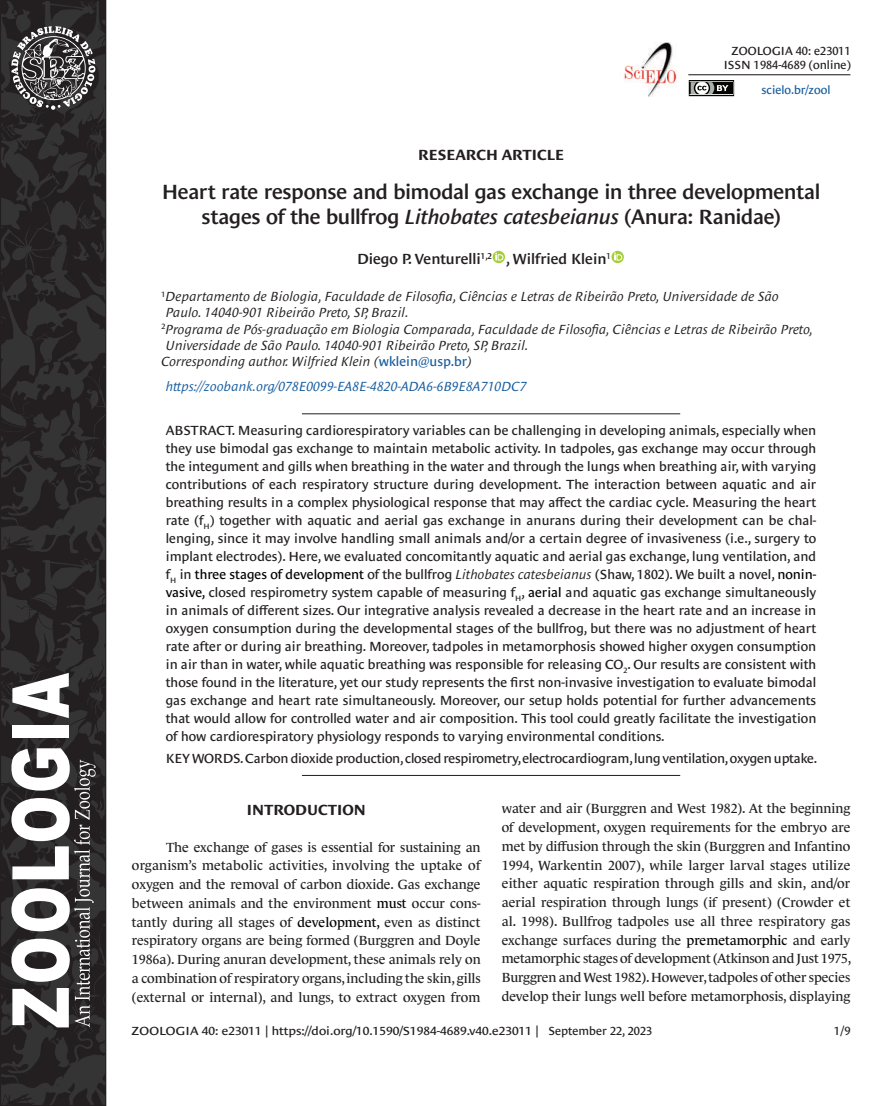
<style>
.page{position:relative;width:893px;height:1106px;background:#fff}
.page>*{position:absolute;margin:0;border:0;box-sizing:border-box;transform-origin:0 0}
.t1{font:600 21px/25.2px "Le Monde Sans Std";letter-spacing:-.02em;color:#231f20;text-align:center}
.t2{font:600 15px "Le Monde Sans Std";color:#231f20}
.t3{font:700 15px "Le Monde Sans Std";color:#231f20}
.t4{font:13.5px/18px "Le Monde Sans Std";letter-spacing:-.015em;color:#231f20;text-align:justify}
.t5{font:13.5px/18.8px "Le Monde Journal Std";color:#222;text-align:justify}
.t6{font:italic 13.5px "Le Monde Sans Std";color:#231f20}
.t7{font:italic 13.5px "Le Monde Sans Std";color:#175d9e}
.t8{font:12px "Le Monde Sans Std";color:#231f20;scale:1.09 1}
.t9{font:12px/14.4px "Le Monde Sans Std";color:#231f20;text-align:right}
.t10{font:12px "Le Monde Sans Std";color:#175d9e}
.s1{font-style:italic}
.s2{font-style:normal;color:#175d9e}
.s3{color:#000}
</style>
<div class="page">
<hr style="left:302px;top:413px;width:378px;height:1px;background:#231f20">
<hr style="left:302px;top:775px;width:378px;height:1px;background:#231f20">
<div style="left:493px;top:251px;width:12px;height:12px;background:#a6ce39;border-radius:50%"></div>
<svg style="left:495px;top:252px;width:9px;height:9px"></svg>
<svg style="left:611px;top:251px;width:13px;height:12px"></svg>
<svg style="left:614px;top:252px;width:9px;height:9px"></svg>
<hr style="left:688px;top:74px;width:162px;height:1px;background:#231f20">
<div style="left:689px;top:80px;width:45px;height:16px;border:1px solid #040503"></div>
<div style="left:690px;top:82px;width:43px;height:12px;background:#040503"></div>
<svg style="left:691px;top:82px;width:37px;height:12px"></svg>
<img style="left:624px;top:42px;width:53px;height:55px">
<img style="left:2px;top:560px;width:102px;height:544px">
<img style="left:2px;top:2px;width:102px;height:558px">
<div style="left:0;top:0;width:106px;height:1106px;border:1px solid #231f20"></div>
<svg style="left:11px;top:748px;width:85px;height:279px"></svg>
<div style="left:12px;top:725px;width:57px;height:13px;background:#fff"></div>
<svg style="left:12px;top:673px;width:57px;height:45px"></svg>
<svg style="left:11px;top:26px;width:84px;height:84px;background:#615f60"></svg>
<p class="t3" style="left:418px;top:147px;width:147px">RESEARCH ARTICLE</p>
<p class="t9" style="left:724px;top:44px;width:129px">ZOOLOGIA 40: e23011<br>ISSN 1984-4689 (online)</p>
<p class="t10" style="left:761px;top:83px;width:71px">scielo.br/zool</p>
<h1 class="t1" style="left:162px;top:179px;width:660px">Heart rate response and bimodal gas exchange in three developmental stages of the bullfrog <span class="s1">Lithobates catesbeianus</span> (Anura: Ranidae)</h1>
<p class="t2" style="left:357px;top:250px;width:255px">Diego P. Venturelli<sup>1,2</sup> , Wilfried Klein<sup>1</sup></p>
<p class="t6" style="left:162px;top:289px;width:619px"><sup>1</sup>Departamento de Biologia, Faculdade de Filosofia, Ciências e Letras de Ribeirão Preto, Universidade de São</p>
<p class="t6" style="left:166px;top:305px;width:244px">Paulo. 14040-901 Ribeirão Preto, SP, Brazil.</p>
<p class="t6" style="left:162px;top:321px;width:653px"><sup>2</sup>Programa de Pós-graduação em Biologia Comparada, Faculdade de Filosofia, Ciências e Letras de Ribeirão Preto,</p>
<p class="t6" style="left:166px;top:337px;width:364px">Universidade de São Paulo. 14040-901 Ribeirão Preto, SP, Brazil.</p>
<p class="t6" style="left:162px;top:353px;width:312px">Corresponding author. Wilfried Klein (<span class="s2">wklein@usp.br</span>)</p>
<p class="t7" style="left:166px;top:379px;width:362px">https://zoobank.org/078E0099-EA8E-4820-ADA6-6B9E8A710DC7</p>
<p class="t4" style="left:166px;top:421px;width:652px">ABSTRACT. Measuring cardiorespiratory variables can be challenging in developing animals, especially when they use bimodal gas exchange to maintain metabolic activity. In tadpoles, gas exchange may occur through the integument and gills when breathing in the water and through the lungs when breathing air, with varying contributions of each respiratory structure during development. The interaction between aquatic and air breathing results in a complex physiological response that may affect the cardiac cycle. Measuring the heart rate (f<sub>H</sub>) together with aquatic and aerial gas exchange in anurans during their development can be chal&shy;lenging, since it may involve handling small animals and/or a certain degree of invasiveness (i.e., surgery to implant electrodes). Here, we evaluated concomitantly aquatic and aerial gas exchange, lung ventilation, and f<sub>H</sub> in <span class="s3">three stages of development</span> of the bullfrog <span class="s1">Lithobates catesbeianus</span> (Shaw, 1802). We built a novel, <span class="s3">nonin&shy;vasive,</span> closed respirometry system capable of measuring f<sub>H</sub>, <span class="s3">aerial</span> and aquatic gas exchange simultaneously in animals of different sizes. Our integrative analysis revealed a decrease in the heart rate and an increase in oxygen consumption during the developmental stages of the bullfrog, but there was no adjustment of heart rate after or during air breathing. Moreover, tadpoles in metamorphosis showed higher oxygen consumption in air than in water, while aquatic breathing was responsible for releasing CO<sub>2</sub>. Our results are consistent with those found in the literature, yet our study represents the first non-invasive investigation to evaluate bimodal gas exchange and heart rate simultaneously. Moreover, our setup holds potential for further advancements that would allow for controlled water and air composition. This tool could greatly facilitate the investigation of how cardiorespiratory physiology responds to varying environmental conditions.</p>
<p class="t4" style="left:166px;top:749px;width:653px">KEY WORDS. Carbon dioxide production, closed respirometry, electrocardiogram, lung ventilation, oxygen uptake.</p>
<p class="t3" style="left:247px;top:801px;width:120px">INTRODUCTION</p>
<p class="t5" style="left:132px;top:837px;width:350px;text-indent:34px">The exchange of gases is essential for sustaining an organism’s metabolic activities, involving the uptake of oxygen and the removal of carbon dioxide. Gas exchange between animals and the environment <span class="s3">must</span> occur cons&shy;tantly during all stages of <span class="s3">development,</span> even as distinct respiratory organs are being formed (Burggren and Doyle 1986a). During anuran development, these animals rely on a combination of respiratory organs, including the skin, gills (external or internal), and lungs, to extract oxygen from</p>
<p class="t5" style="left:502px;top:799px;width:351px">water and air (Burggren and West 1982). At the beginning of development, oxygen requirements for the embryo are met by diffusion through the skin (Burggren and Infantino 1994, Warkentin 2007), while larger larval stages utilize either aquatic respiration through gills and skin, and/or aerial respiration through lungs (if present) (Crowder et al. 1998). Bullfrog tadpoles use all three respiratory gas exchange surfaces during the <span class="s3">premetamorphic</span> and early metamorphic stages of development (Atkinson and Just 1975, Burggren and West 1982). However, tadpoles of other species develop their lungs well before metamorphosis, displaying</p>
<p class="t9" style="left:834px;top:1023px;width:18px">1/9</p>
<p class="t8" style="left:132px;top:1023px;width:479px">ZOOLOGIA 40: e23011 | https://doi.org/10.1590/S1984-4689.v40.e23011 | September 22, 2023</p>
</div>
